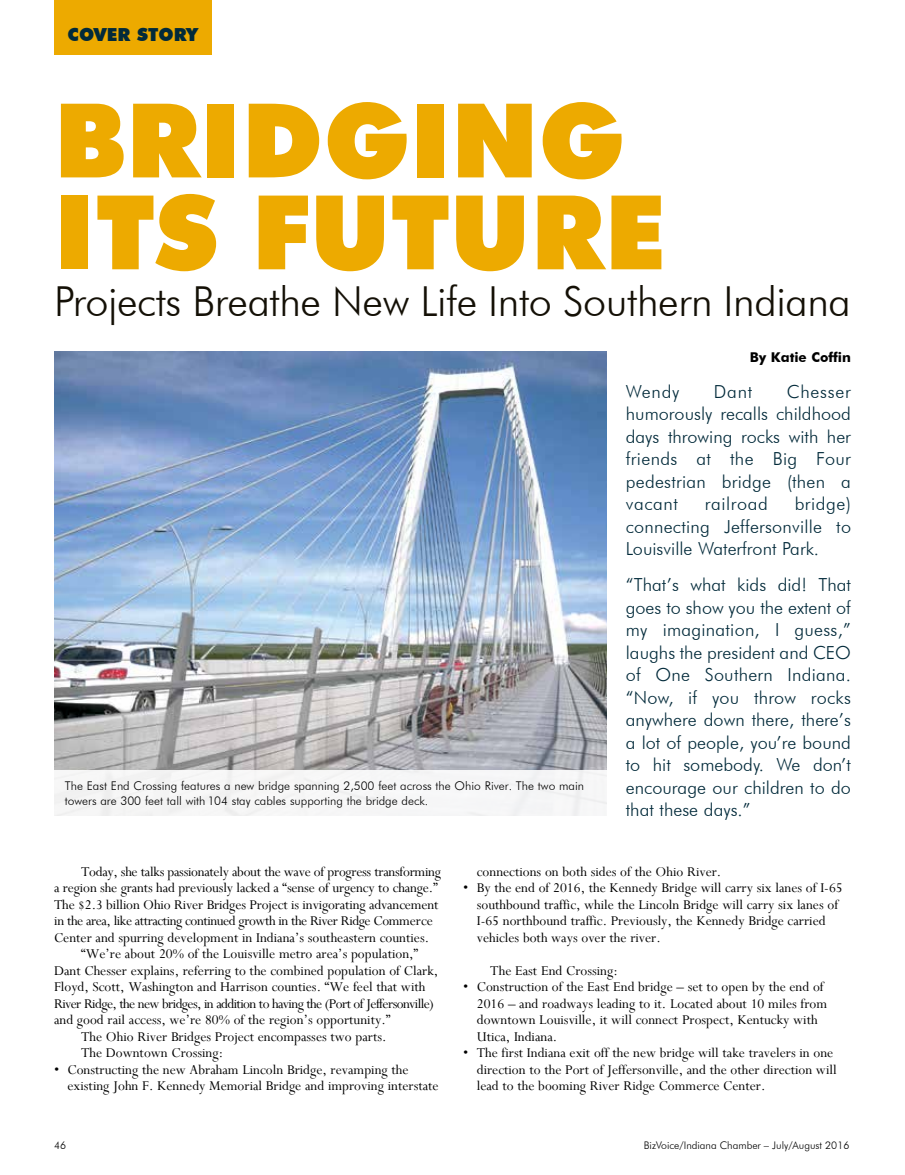
<style>
.page{position:relative;width:905px;height:1175px;background:#fff}
.page>*{position:absolute;margin:0;border:0;box-sizing:border-box;transform-origin:0 0}
.t1{font:900 103.05px/91.8px "Futura BT";color:#edaa00}
.t2{font:300 41.4px "Futura BT";letter-spacing:-.01em;color:#141006}
.t3{font:300 18px/22.5px "Futura BT";letter-spacing:.005em;color:#022a3a;text-align:justify}
.t4{font:900 18px "Futura BT";color:#022a3a}
.t5{font:300 18px "Futura BT";letter-spacing:.03em;color:#022a3a}
.t6{font:15px/16.5px "Perpetua";color:#000}
.t7{font:15px "Perpetua";letter-spacing:-.04em;color:#000}
.t8{font:15px "Perpetua";letter-spacing:-.03em;color:#000}
.t9{font:15px "Perpetua";letter-spacing:-.02em;color:#000}
.t10{font:700 13.5px "Futura BT";color:#000}
.t11{font:300 12px/15px "Futura BT";color:#000}
.t12{font:300 10.5px "Futura BT";color:#000}
</style>
<div class="page">
<div style="left:54px;top:0;width:157px;height:54px;background:#edaa00"></div>
<img style="left:54px;top:352px;width:552px;height:417px">
<div style="left:54px;top:769px;width:552px;height:46px;background:#f6f6f6"></div>
<p class="t4" style="left:68px;top:23px;width:132px">COVER STORY</p>
<h1 class="t1" style="left:54px;top:94px;width:612px">BRIDGING<br>ITS FUTURE</h1>
<h2 class="t2" style="left:54px;top:276px;width:798px">Projects Breathe New Life Into Southern Indiana</h2>
<p class="t11" style="left:65px;top:777px;width:521px">The East End Crossing features a new bridge spanning 2,500 feet across the Ohio River. The two main towers are 300 feet tall with 104 stay cables supporting the bridge deck.</p>
<p class="t10" style="left:750px;top:349px;width:102px">By Katie Coffin</p>
<p class="t3" style="left:626px;top:380px;width:55px">Wendy</p>
<p class="t3" style="left:713px;top:380px;width:40px">Dant</p>
<p class="t3" style="left:626px;top:380px;width:227px;text-indent:161px">Chesser humorously recalls childhood days throwing rocks with her friends at the Big Four pedestrian bridge (then a vacant</p>
<p class="t3" style="left:626px;top:492px;width:227px;text-indent:169px">bridge) connecting Jeffersonville to Louisville Waterfront Park.</p>
<p class="t3" style="left:626px;top:573px;width:227px">“That’s what kids did! That goes to show you the extent of my imagination, I guess,” laughs the president and CEO of One Southern Indiana. “Now, if you throw rocks anywhere down there, there’s a lot of people, you’re bound to hit somebody. We don’t encourage our children to do that these days.”</p>
<p class="t5" style="left:704px;top:493px;width:64px">railroad</p>
<p class="t9" style="left:81px;top:862px;width:361px">Today, she talks passionately about the wave of progress transforming</p>
<p class="t6" style="left:54px;top:879px;width:385px">a region she grants had previously lacked a “sense of urgency to change.”</p>
<p class="t6" style="left:54px;top:896px;width:386px">The $2.3 billion Ohio River Bridges Project is invigorating advancement</p>
<p class="t8" style="left:54px;top:911px;width:380px">in the area, like attracting continued growth in the River Ridge Commerce</p>
<p class="t6" style="left:54px;top:929px;width:376px">Center and spurring development in Indiana’s southeastern counties.</p>
<p class="t6" style="left:81px;top:945px;width:339px">“We’re about 20% of the Louisville metro area’s population,”</p>
<p class="t6" style="left:54px;top:962px;width:386px">Dant Chesser explains, referring to the combined population of Clark,</p>
<p class="t6" style="left:54px;top:978px;width:373px">Floyd, Scott, Washington and Harrison counties. “We feel that with</p>
<p class="t7" style="left:54px;top:994px;width:381px">River Ridge, the new bridges, in addition to having the (Port of Jeffersonville)</p>
<p class="t6" style="left:54px;top:1011px;width:338px">and good rail access, we’re 80% of the region’s opportunity.”</p>
<p class="t6" style="left:81px;top:1028px;width:307px">The Ohio River Bridges Project encompasses two parts.</p>
<p class="t6" style="left:81px;top:1044px;width:143px">The Downtown Crossing:</p>
<p class="t6" style="left:68px;top:1061px;width:372px;text-indent:-14px">• Constructing the new Abraham Lincoln Bridge, revamping the existing John F. Kennedy Memorial Bridge and improving interstate</p>
<p class="t6" style="left:477px;top:863px;width:246px">connections on both sides of the Ohio River.</p>
<p class="t6" style="left:477px;top:879px;width:367px;text-indent:-14px">• By the end of 2016, the Kennedy Bridge will carry six lanes of I-65 southbound traffic, while the Lincoln Bridge will carry six lanes of I-65 northbound traffic. Previously, the Kennedy Bridge carried vehicles both ways over the river.</p>
<p class="t6" style="left:490px;top:962px;width:129px">The East End Crossing:</p>
<p class="t6" style="left:477px;top:978px;width:352px;text-indent:-14px">• Construction of the East End bridge – set to open by the end of 2016 – and roadways leading to it. Located about 10 miles from downtown Louisville, it will connect Prospect, Kentucky with Utica, Indiana.</p>
<p class="t6" style="left:477px;top:1044px;width:361px;text-indent:-14px">• The first Indiana exit off the new bridge will take travelers in one direction to the Port of Jeffersonville, and the other direction will lead to the booming River Ridge Commerce Center.</p>
<p class="t12" style="left:54px;top:1139px;width:14px">46</p>
<p class="t12" style="left:643px;top:1139px;width:207px">BizVoice/Indiana Chamber – July/August 2016</p>
</div>
